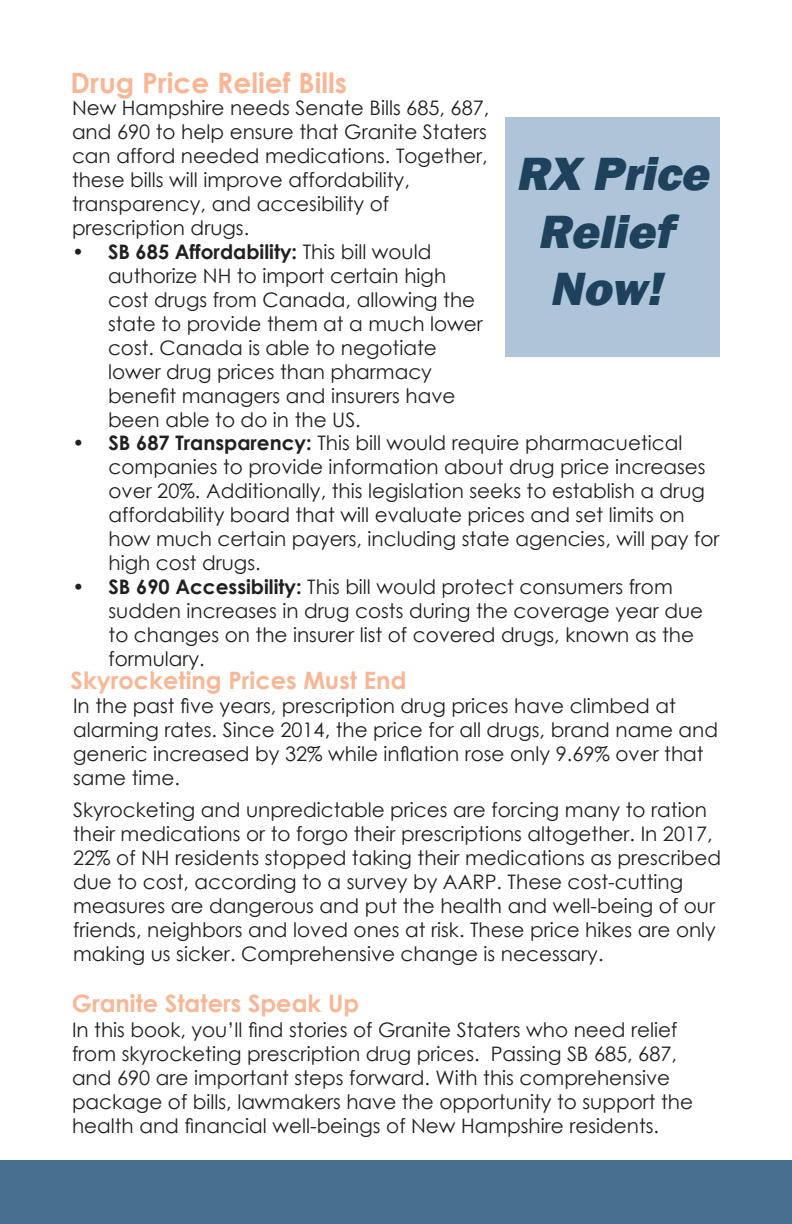
<style>
.page{position:relative;width:792px;height:1224px;background:#fff}
.page>*{position:absolute;margin:0;border:0;box-sizing:border-box;transform-origin:0 0}
.t1{font:italic 800 48px "Franklin Gothic";color:#1e425c}
.t2{font:700 28px "Century Gothic";color:#f9b695}
.t3{font:700 24px "Century Gothic";color:#f9b695}
.t4{font:20px/24px "Century Gothic";color:#231f20}
.s1{font-weight:700}
</style>
<div class="page">
<div style="left:0;top:1161px;width:792px;height:63px;background:#46708e"></div>
<div style="left:505px;top:118px;width:215px;height:239px;background:#aec4d8"></div>
<p class="t2" style="left:71px;top:61px;width:278px">Drug Price Relief Bills</p>
<p class="t4" style="left:72px;top:96px;width:419px">New Hampshire needs Senate Bills 685, 687, and 690 to help ensure that Granite Staters can afford needed medications. Together, these bills will improve affordability, transparency, and accesibility of prescription drugs.</p>
<p class="t4" style="left:108px;top:240px;width:376px;text-indent:-36px"><span class="s1">• SB 685 Affordability:</span> This bill would authorize NH to import certain high cost drugs from Canada, allowing the state to provide them at a much lower cost. Canada is able to negotiate lower drug prices than pharmacy benefit managers and insurers have been able to do in the US.</p>
<p class="t1" style="left:516px;top:143px;width:206px">RX Price</p>
<p class="t1" style="left:538px;top:200px;width:149px">Relief</p>
<p class="t1" style="left:550px;top:258px;width:125px">Now!</p>
<p class="t4" style="left:109px;top:431px;width:613px;text-indent:-36px"><span class="s1">• SB 687 Transparency:</span> This bill would require pharmacuetical companies to provide information about drug price increases over 20%. Additionally, this legislation seeks to establish a drug affordability board that will evaluate prices and set limits on how much certain payers, including state agencies, will pay for high cost drugs.</p>
<p class="t4" style="left:109px;top:575px;width:596px;text-indent:-36px"><span class="s1">• SB 690 Accessibility:</span> This bill would protect consumers from sudden increases in drug costs during the coverage year due to changes on the insurer list of covered drugs, known as the formulary.</p>
<p class="t3" style="left:71px;top:662px;width:337px">Skyrocketing Prices Must End</p>
<p class="t4" style="left:73px;top:693px;width:647px">In the past five years, prescription drug prices have climbed at alarming rates. Since 2014, the price for all drugs, brand name and generic increased by 32% while inflation rose only 9.69% over that same time.</p>
<p class="t4" style="left:73px;top:797px;width:650px">Skyrocketing and unpredictable prices are forcing many to ration their medications or to forgo their prescriptions altogether. In 2017, 22% of NH residents stopped taking their medications as prescribed due to cost, according to a survey by AARP. These cost-cutting measures are dangerous and put the health and well-being of our friends, neighbors and loved ones at risk. These price hikes are only making us sicker. Comprehensive change is necessary.</p>
<p class="t3" style="left:72px;top:985px;width:289px">Granite Staters Speak Up</p>
<p class="t4" style="left:72px;top:1017px;width:623px">In this book, you’ll find stories of Granite Staters who need relief from skyrocketing prescription drug prices. Passing SB 685, 687, and 690 are important steps forward. With this comprehensive package of bills, lawmakers have the opportunity to support the health and financial well-beings of New Hampshire residents.</p>
</div>
